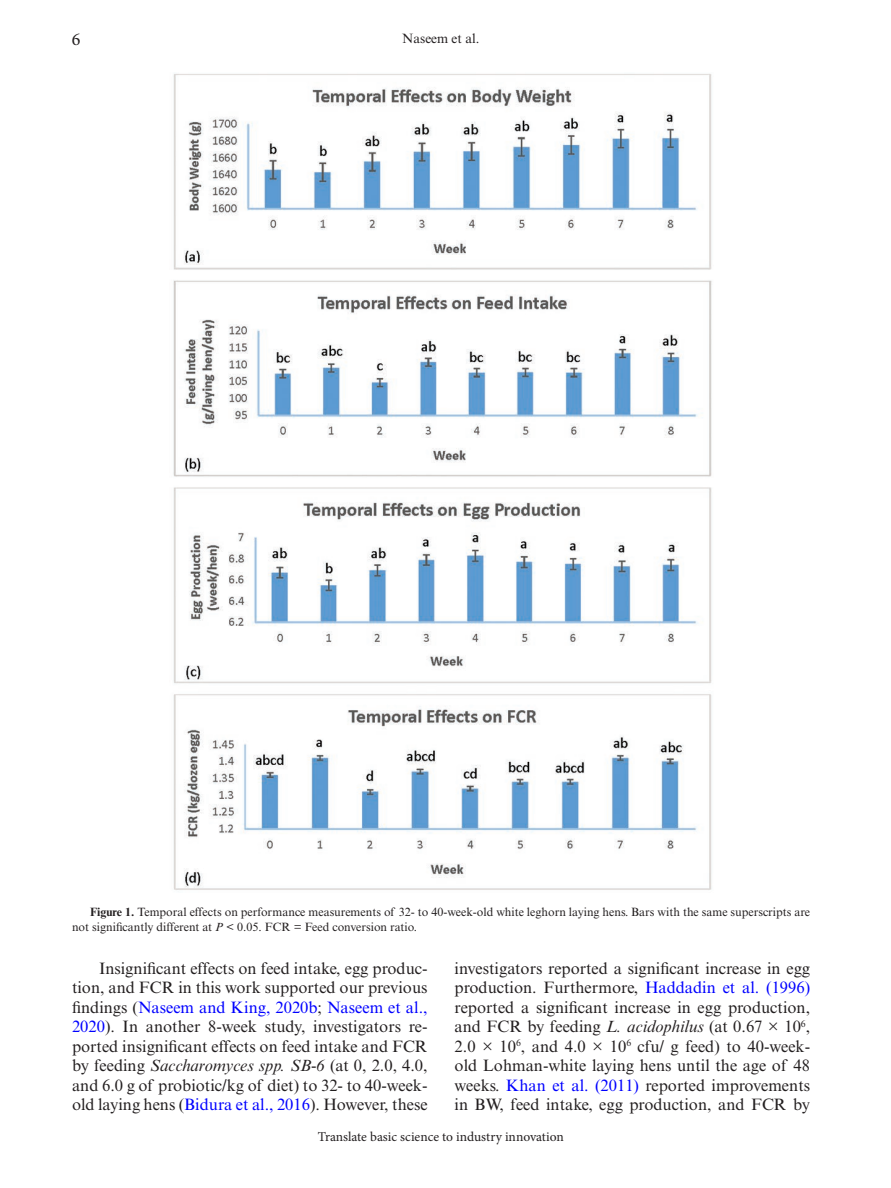
<style>
.page{position:relative;width:891px;height:1188px;background:#fff}
.page>*{position:absolute;margin:0;border:0;box-sizing:border-box;transform-origin:0 0}
.t1{font:18px "Minion Pro";color:#231f20}
.t2{font:16.5px/19.5px "Times New Roman MT Std";color:#231f20;text-align:justify}
.t3{font:13.5px "Minion Pro";color:#231f20}
.t4{font:13.5px "Times New Roman MT Std";color:#231f20}
.t5{font:12px/15px "Times New Roman MT Std";color:#231f20}
.s1{font-weight:700}
.s2{font-style:italic}
.s3{color:#00f}
</style>
<div class="page">
<img style="left:173px;top:74px;width:539px;height:816px">
<p class="t1" style="left:72px;top:27px;width:10px">6</p>
<p class="t4" style="left:402px;top:30px;width:79px">Naseem et al.</p>
<p class="t5" style="left:72px;top:904px;width:739px;text-indent:18px"><span class="s1">Figure 1.</span> Temporal effects on performance measurements of 32- to 40-week-old white leghorn laying hens. Bars with the same superscripts are not significantly different at <span class="s2">P</span> &lt; 0.05. FCR = Feed conversion ratio.</p>
<p class="t2" style="left:72px;top:958px;width:357px;text-indent:27px">Insignificant effects on feed intake, egg produc&shy;tion, and FCR in this work supported our previous findings (<span class="s3">Naseem and King, 2020b</span>; <span class="s3">Naseem et al., 2020</span>). In another 8-week study, investigators re&shy;ported insignificant effects on feed intake and FCR by feeding <span class="s2">Saccharomyces spp. SB-6</span> (at 0, 2.0, 4.0, and 6.0 g of probiotic/kg of diet) to 32- to 40-week&shy;old laying hens (<span class="s3">Bidura et al., 2016</span>). However, these</p>
<p class="t2" style="left:455px;top:958px;width:357px">investigators reported a significant increase in egg production. Furthermore, <span class="s3">Haddadin et al. (1996) </span>reported a significant increase in egg production, and FCR by feeding <span class="s2">L. acidophilus</span> (at 0.67 × 10<sup>6</sup>, 2.0 × 10<sup>6</sup>, and 4.0 × 10<sup>6</sup> cfu/ g feed) to 40-week&shy;old Lohman-white laying hens until the age of 48 weeks. <span class="s3">Khan et al. (2011)</span> reported improvements in BW, feed intake, egg production, and FCR by</p>
<p class="t3" style="left:318px;top:1128px;width:247px">Translate basic science to industry innovation</p>
</div>
